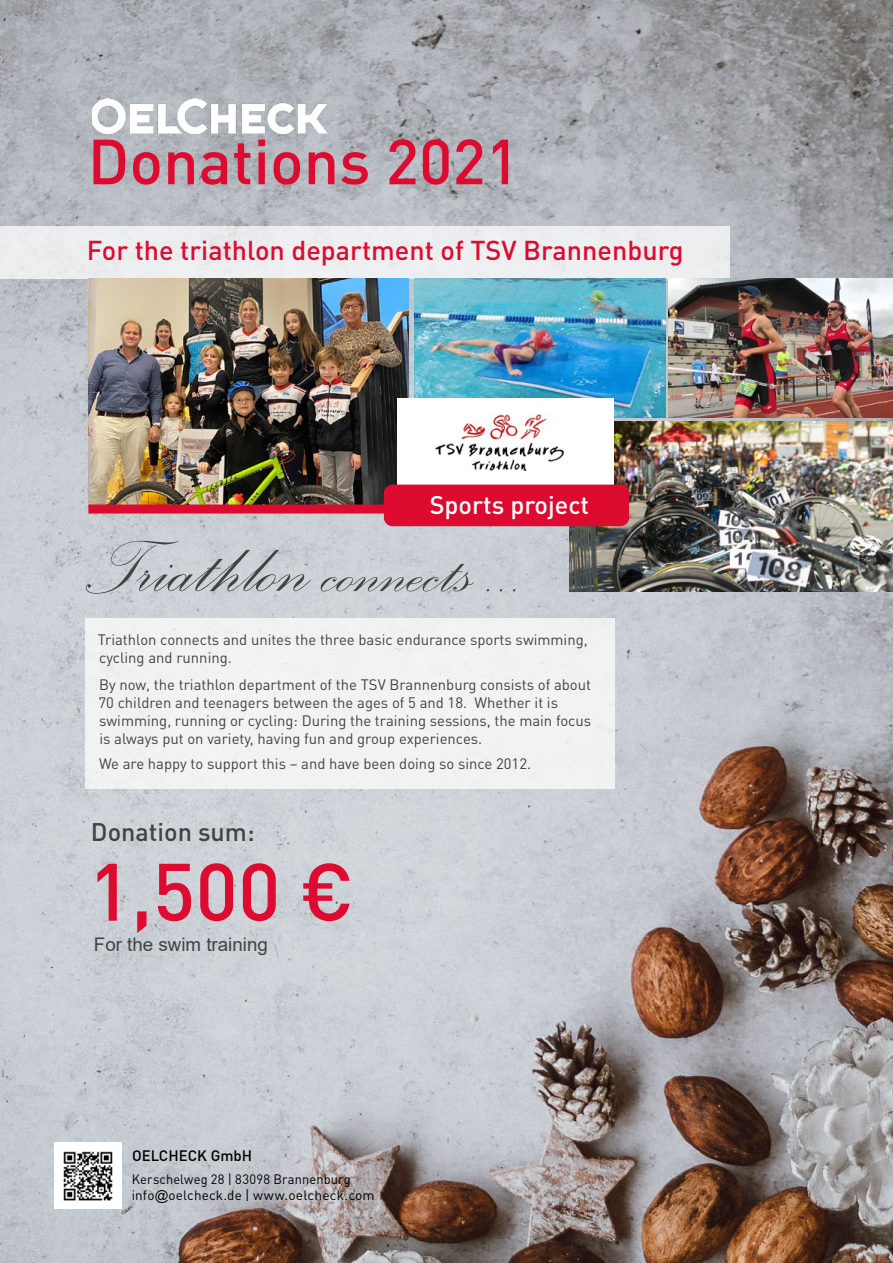
<style>
.page{position:relative;width:893px;height:1263px;background:#fff}
.page>*{position:absolute;margin:0;border:0;box-sizing:border-box;transform-origin:0 0}
.t1{font:81.6px "Palace Script";color:#424241}
.t2{font:500 79.95px "DIN Pro";color:#dd0b2f}
.t3{font:500 62.7px "DIN Pro";color:#dd0b2f}
.t4{font:500 27px "DIN Pro";color:#dd0b2f}
.t5{font:500 25.2px "DIN Pro";color:#fff}
.t6{font:500 25.2px "DIN Pro";color:#424241}
.t7{font:18.75px "Arial";color:#424241}
.t8{font:15px/18px "DIN Pro";color:#424241}
.t9{font:500 15px "DIN Pro";color:#000}
.t10{font:13.5px/16.2px "DIN Pro";letter-spacing:.01em;color:#000;scale:.95 1}
.s1{font-size:95.7px}
.s2{font-family:"Arial"}
</style>
<div class="page">
<img style="left:0;top:0;width:893px;height:1263px">
<div style="left:0;top:226px;width:730px;height:53px;background:#edeef0"></div>
<img style="left:88px;top:279px;width:320px;height:225px">
<div style="left:85px;top:618px;width:529px;height:171px;background:#f1f2f4"></div>
<img style="left:570px;top:421px;width:323px;height:171px">
<img style="left:415px;top:279px;width:250px;height:139px">
<img style="left:668px;top:279px;width:225px;height:138px">
<div style="left:88px;top:504px;width:488px;height:9px;background:#dd0b2f"></div>
<div style="left:397px;top:398px;width:217px;height:113px;background:#fff"></div>
<img style="left:436px;top:415px;width:127px;height:55px">
<div style="left:384px;top:485px;width:245px;height:41px;background:#dd0b2f;border-radius:9px"></div>
<img style="left:92px;top:99px;width:235px;height:35px">
<div style="left:54px;top:1142px;width:68px;height:67px;background:#fff"></div>
<img style="left:64px;top:1151px;width:48px;height:49px">
<h3 class="t3" style="left:88px;top:119px;width:433px">Donations 2021</h3>
<h3 class="t4" style="left:87px;top:232px;width:598px">For the triathlon department of TSV Brannenburg</h3>
<h3 class="t5" style="left:430px;top:487px;width:161px">Sports project</h3>
<h1 class="t1" style="left:83px;top:518px;width:444px"><span class="s1">Triathlon</span> connects ...</h1>
<p class="t8" style="left:98px;top:630px;width:491px">Triathlon connects and unites the three basic endurance sports swimming, cycling and running.</p>
<p class="t8" style="left:98px;top:674px;width:494px">By now, the triathlon department of the TSV Brannenburg consists of about 70 children and teenagers between the ages of 5 and 18. Whether it is swimming, running or cycling: During the training sessions, the main focus is always put on variety, having fun and group experiences.</p>
<p class="t8" style="left:99px;top:754px;width:433px">We are happy to support this – and have been doing so since 2012.</p>
<h3 class="t6" style="left:91px;top:814px;width:165px">Donation sum:</h3>
<h2 class="t2" style="left:88px;top:837px;width:267px">1,500 €</h2>
<p class="t7" style="left:94px;top:932px;width:176px">For the swim training</p>
<p class="t9" style="left:132px;top:1145px;width:122px">OELCHECK GmbH</p>
<p class="t10" style="left:132px;top:1170px;width:257px">Kerschelweg 28 | 83098 Brannenburg info<span class="s2">@</span>oelcheck.de | www.oelcheck.com</p>
</div>
